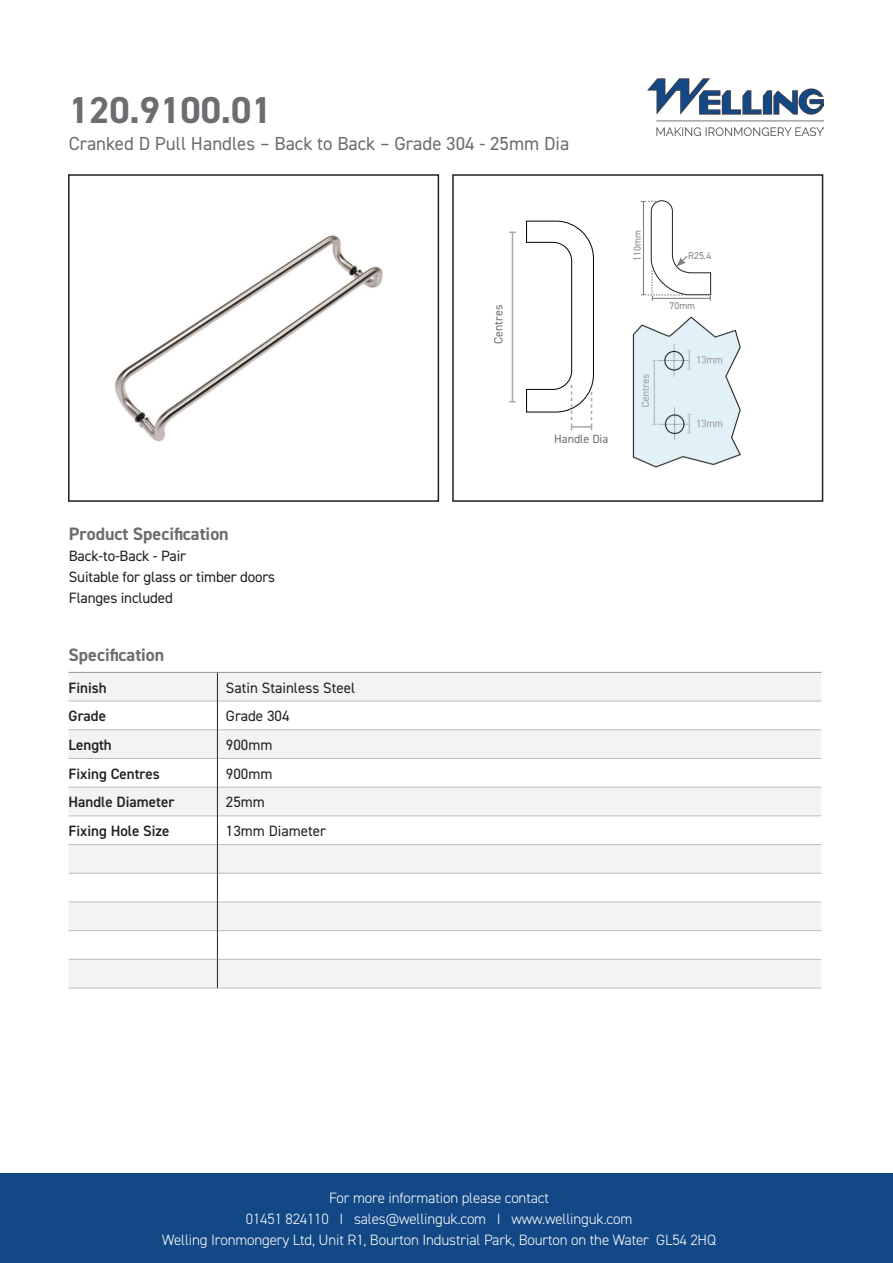
<style>
.page{position:relative;width:893px;height:1263px;background:#fff}
.page>*{position:absolute;margin:0;border:0;box-sizing:border-box;transform-origin:0 0}
.t1{font:700 37.5px "DIN2014";color:#6c6d70}
.t2{font:18.9px "DIN2014";color:#6c6d70}
.t3{font:700 18px "DIN2014";color:#6c6d70}
.t4{font:300 15px/21px "DIN2014";letter-spacing:-.01em;color:#fff;text-align:center}
.t5{font:15px "DIN2014";letter-spacing:-.01em;color:#231f20}
.t6{font:600 15px "DIN2014";color:#231f20}
.t7{font:12px "DIN2014";color:#6c6d70}
.t8{font:9.9px "DIN2014";color:#808285}
</style>
<div class="page">
<div style="left:0;top:1174px;width:893px;height:89px;background:#124885"></div>
<img style="left:648px;top:79px;width:175px;height:56px">
<div style="left:68px;top:174px;width:371px;height:328px;border:2px solid #231f20"></div>
<div style="left:452px;top:174px;width:371px;height:328px;border:2px solid #231f20"></div>
<svg style="left:69px;top:673px;width:752px;height:315px;fill:#f2f3f4"></svg>
<hr style="left:69px;top:672px;width:148px;height:1px;background:#939598">
<hr style="left:217px;top:672px;width:604px;height:1px;background:#939598">
<hr style="left:69px;top:701px;width:148px;height:1px;background:#bcbdc0">
<hr style="left:218px;top:701px;width:603px;height:1px;background:#bcbdc0">
<hr style="left:69px;top:729px;width:148px;height:1px;background:#bcbdc0">
<hr style="left:218px;top:729px;width:603px;height:1px;background:#bcbdc0">
<hr style="left:69px;top:758px;width:148px;height:1px;background:#bcbdc0">
<hr style="left:218px;top:758px;width:603px;height:1px;background:#bcbdc0">
<hr style="left:69px;top:787px;width:148px;height:1px;background:#bcbdc0">
<hr style="left:218px;top:787px;width:603px;height:1px;background:#bcbdc0">
<hr style="left:69px;top:816px;width:148px;height:1px;background:#bcbdc0">
<hr style="left:218px;top:816px;width:603px;height:1px;background:#bcbdc0">
<hr style="left:69px;top:844px;width:148px;height:1px;background:#bcbdc0">
<hr style="left:218px;top:844px;width:603px;height:1px;background:#bcbdc0">
<hr style="left:69px;top:873px;width:148px;height:1px;background:#bcbdc0">
<hr style="left:218px;top:873px;width:603px;height:1px;background:#bcbdc0">
<hr style="left:69px;top:902px;width:148px;height:1px;background:#bcbdc0">
<hr style="left:218px;top:902px;width:603px;height:1px;background:#bcbdc0">
<hr style="left:69px;top:930px;width:148px;height:1px;background:#bcbdc0">
<hr style="left:218px;top:930px;width:603px;height:1px;background:#bcbdc0">
<hr style="left:69px;top:959px;width:148px;height:1px;background:#bcbdc0">
<hr style="left:218px;top:959px;width:603px;height:1px;background:#bcbdc0">
<hr style="left:69px;top:988px;width:148px;height:1px;background:#bcbdc0">
<hr style="left:217px;top:988px;width:604px;height:1px;background:#bcbdc0">
<svg style="left:217px;top:673px;width:1px;height:315px"></svg>
<img style="left:115px;top:235px;width:268px;height:207px">
<hr style="left:512px;top:232px;width:1px;height:170px;background:#a8a9ad">
<svg style="left:509px;top:231px;width:7px;height:2px"></svg>
<svg style="left:526px;top:220px;width:68px;height:210px"></svg>
<img style="left:632px;top:317px;width:109px;height:151px">
<svg style="left:641px;top:200px;width:70px;height:101px"></svg>
<p class="t1" style="left:69px;top:85px;width:204px">120.9100.01</p>
<p class="t2" style="left:69px;top:132px;width:502px">Cranked D Pull Handles – Back to Back – Grade 304 - 25mm Dia</p>
<p class="t7" style="left:491px;top:344px;width:41px;rotate:-90deg">Centres</p>
<p class="t8" style="left:631px;top:261px;width:32px;rotate:-90deg">110mm</p>
<p class="t8" style="left:688px;top:249px;width:25px">R25.4</p>
<p class="t8" style="left:669px;top:299px;width:27px">70mm</p>
<p class="t3" style="left:69px;top:521px;width:161px">Product Specification</p>
<p class="t5" style="left:69px;top:546px;width:119px">Back-to-Back - Pair</p>
<p class="t5" style="left:69px;top:567px;width:208px">Suitable for glass or timber doors</p>
<p class="t5" style="left:69px;top:588px;width:106px">Flanges included</p>
<p class="t3" style="left:69px;top:643px;width:97px">Specification</p>
<p class="t6" style="left:69px;top:677px;width:40px">Finish</p>
<p class="t5" style="left:226px;top:678px;width:131px">Satin Stainless Steel</p>
<p class="t6" style="left:69px;top:706px;width:39px">Grade</p>
<p class="t5" style="left:226px;top:707px;width:65px">Grade 304</p>
<p class="t6" style="left:69px;top:735px;width:45px">Length</p>
<p class="t5" style="left:226px;top:735px;width:48px">900mm</p>
<p class="t6" style="left:69px;top:763px;width:93px">Fixing Centres</p>
<p class="t5" style="left:226px;top:764px;width:48px">900mm</p>
<p class="t6" style="left:69px;top:792px;width:107px">Handle Diameter</p>
<p class="t5" style="left:226px;top:793px;width:41px">25mm</p>
<p class="t6" style="left:69px;top:821px;width:102px">Fixing Hole Size</p>
<p class="t5" style="left:226px;top:821px;width:102px">13mm Diameter</p>
<p class="t7" style="left:554px;top:431px;width:56px">Handle Dia</p>
<p class="t4" style="left:162px;top:1187px;width:555px">For more information please contact<br>01451 824110 I sales@wellinguk.com I www.wellinguk.com<br>Welling Ironmongery Ltd, Unit R1, Bourton Industrial Park, Bourton on the Water GL54 2HQ</p>
</div>
